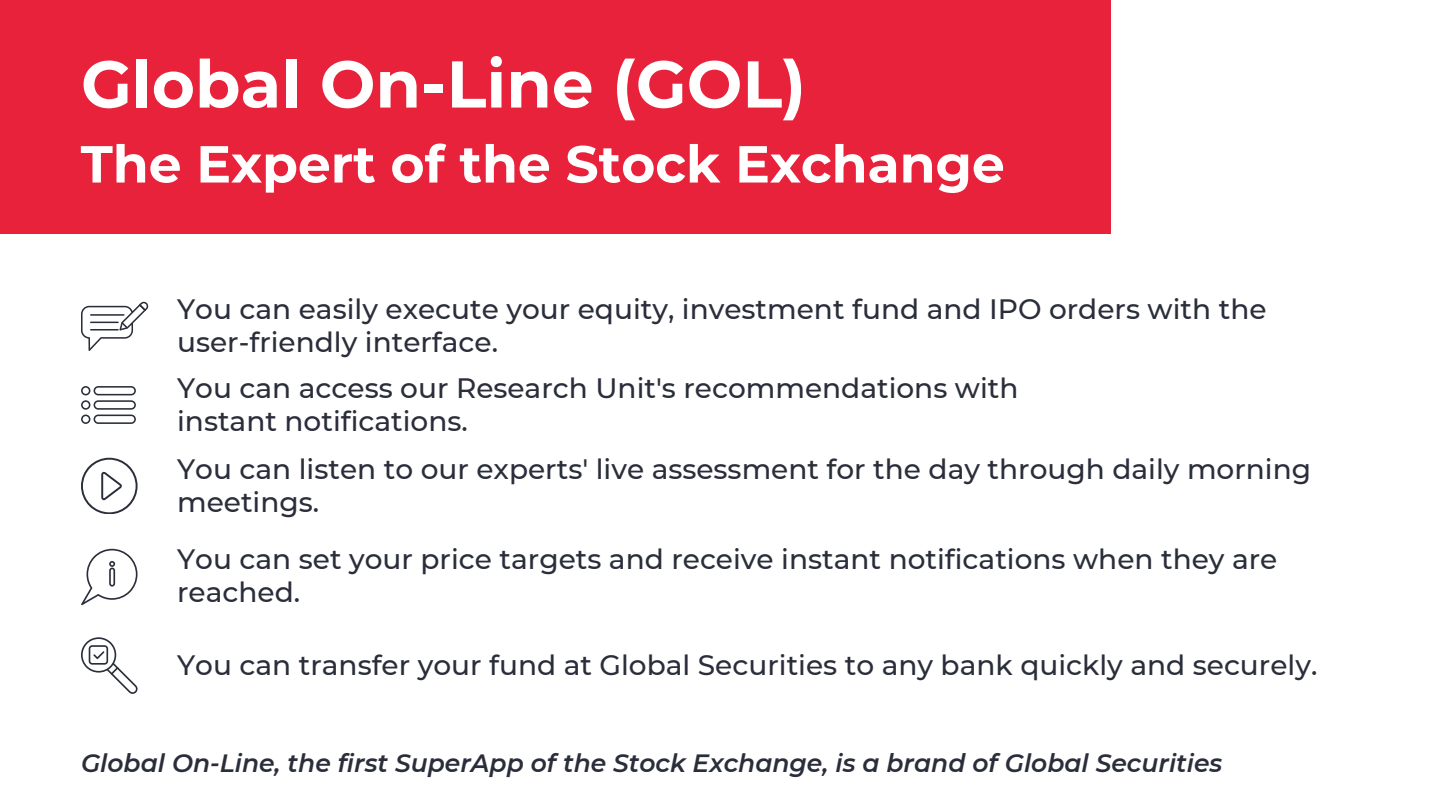
<style>
.page{position:relative;width:1440px;height:810px;background:#fff}
.page>*{position:absolute;margin:0;border:0;box-sizing:border-box;transform-origin:0 0}
.t1{font:700 66px "Montserrat";color:#fff}
.t2{font:700 52px "Montserrat";color:#fff}
.t3{font:500 28px/33px "Montserrat";color:#2a2e3a}
.t4{font:italic 600 25px "Montserrat";color:#2a2e3a}
</style>
<div class="page">
<div style="left:0;top:0;width:1111px;height:234px;background:#e8223b"></div>
<svg style="left:81px;top:302px;width:67px;height:49px"></svg>
<svg style="left:81px;top:386px;width:55px;height:38px"></svg>
<svg style="left:81px;top:458px;width:56px;height:56px"></svg>
<svg style="left:81px;top:549px;width:56px;height:56px"></svg>
<svg style="left:81px;top:637px;width:56px;height:57px"></svg>
<h1 class="t1" style="left:81px;top:44px;width:726px">Global On-Line (GOL)</h1>
<p class="t2" style="left:81px;top:132px;width:926px">The Expert of the Stock Exchange</p>
<h2 class="t3" style="left:177px;top:292px;width:1091px">You can easi ly execute your equity, i nvestment fund and IPO orders with the user-friendly i nterface.</h2>
<p class="t3" style="left:177px;top:371px;width:843px">You can access our Research Unit's recommendations with i nstant notifications.</p>
<p class="t3" style="left:177px;top:452px;width:1135px">You can listen to our experts' live assessment for the day through dai ly morni ng meeti ngs.</p>
<h3 class="t3" style="left:177px;top:543px;width:1102px">You can set your price targets and receive i nstant notifications when they are reached.</h3>
<h3 class="t3" style="left:177px;top:648px;width:1142px">You can transfer your fund at Global Securities to any bank quickly and securely.</h3>
<h3 class="t4" style="left:81px;top:748px;width:1143px">Global On-Line, the first SuperApp of the Stock Exchange, is a brand of Global Securities</h3>
</div>
